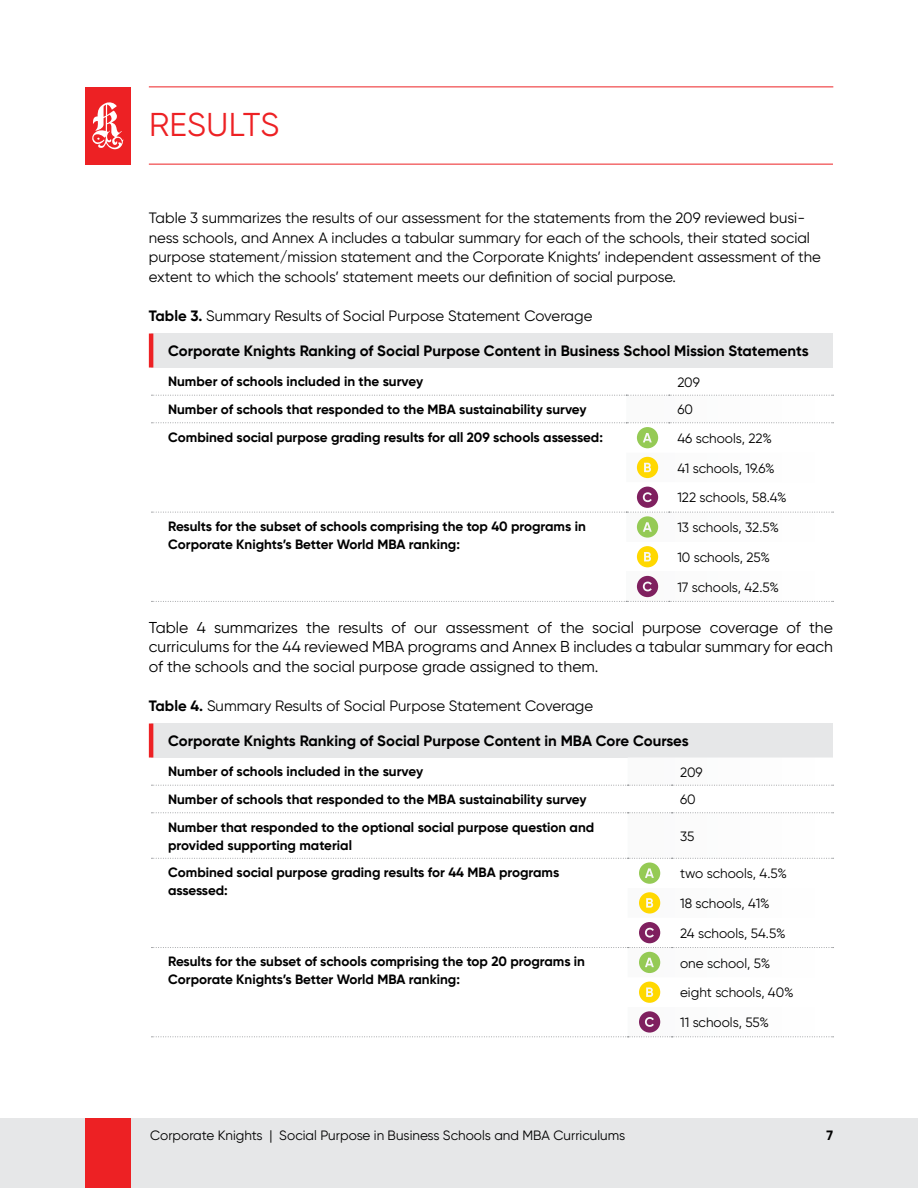
<style>
.page{position:relative;width:918px;height:1188px;background:#fff}
.page>*{position:absolute;margin:0;border:0;box-sizing:border-box;transform-origin:0 0}
.t1{font:33px "Gilroy";letter-spacing:.01em;color:#ed2124}
.t2{font:15.75px/19.5px "Gilroy";color:#000;text-align:justify}
.t3{font:15px/19.5px "Gilroy";color:#000}
.t4{font:700 15px "Gilroy";color:#000}
.t5{font:700 13.5px/18px "Gilroy";color:#000}
.t6{font:13.5px "Gilroy";color:#000}
.t7{font:700 13.5px "Gilroy";color:#fff}
.s1{font-weight:700}
</style>
<div class="page">
<div style="left:0;top:1119px;width:918px;height:69px;background:#e6e7e8"></div>
<div style="left:85px;top:1119px;width:46px;height:69px;background:#ed2124"></div>
<div style="left:151px;top:334px;width:682px;height:34px;background:#e6e7e8"></div>
<div style="left:626px;top:572px;width:43px;height:29px;background:#fafafa"></div>
<hr style="left:149px;top:334px;width:4px;height:34px;background:#ed2124">
<svg style="left:151px;top:395px;width:683px;height:141px"></svg>
<svg style="left:151px;top:601px;width:683px;height:1px"></svg>
<div style="left:637px;top:427px;width:21px;height:21px;background:#95ca55;border-radius:50%"></div>
<div style="left:637px;top:457px;width:21px;height:21px;background:#ffd800;border-radius:50%"></div>
<div style="left:637px;top:487px;width:21px;height:21px;background:#7f205f;border-radius:50%"></div>
<div style="left:637px;top:516px;width:21px;height:22px;background:#95ca55;border-radius:50%"></div>
<div style="left:637px;top:546px;width:21px;height:21px;background:#ffd800;border-radius:50%"></div>
<div style="left:637px;top:576px;width:21px;height:21px;background:#7f205f;border-radius:50%"></div>
<div style="left:151px;top:724px;width:682px;height:34px;background:#e6e7e8"></div>
<hr style="left:149px;top:724px;width:4px;height:34px;background:#ed2124">
<svg style="left:151px;top:785px;width:683px;height:163px"></svg>
<svg style="left:151px;top:1012px;width:683px;height:25px"></svg>
<div style="left:639px;top:863px;width:21px;height:21px;background:#95ca55;border-radius:50%"></div>
<div style="left:639px;top:892px;width:21px;height:22px;background:#ffd800;border-radius:50%"></div>
<div style="left:639px;top:922px;width:21px;height:21px;background:#7f205f;border-radius:50%"></div>
<div style="left:639px;top:952px;width:21px;height:21px;background:#95ca55;border-radius:50%"></div>
<div style="left:639px;top:982px;width:21px;height:21px;background:#ffd800;border-radius:50%"></div>
<div style="left:639px;top:1011px;width:21px;height:22px;background:#7f205f;border-radius:50%"></div>
<hr style="left:149px;top:164px;width:684px;height:1px;background:#ed2124">
<div style="left:85px;top:87px;width:46px;height:78px;background:#ed2124"></div>
<svg style="left:92px;top:102px;width:32px;height:48px"></svg>
<hr style="left:149px;top:87px;width:684px;height:1px;background:#ed2124">
<h1 class="t1" style="left:149px;top:105px;width:132px">RESULTS</h1>
<p class="t3" style="left:149px;top:208px;width:673px">Table 3 summarizes the results of our assessment for the statements from the 209 reviewed busi&shy;ness schools, and Annex A includes a tabular summary for each of the schools, their stated social purpose statement/mission statement and the Corporate Knights’ independent assessment of the extent to which the schools’ statement meets our definition of social purpose.</p>
<p class="t3" style="left:149px;top:305px;width:445px"><span class="s1">Table 3.</span> Summary Results of Social Purpose Statement Coverage</p>
<p class="t4" style="left:168px;top:342px;width:642px">Corporate Knights Ranking of Social Purpose Content in Business School Mission Statements</p>
<p class="t5" style="left:168px;top:373px;width:256px">Number of schools included in the survey</p>
<p class="t6" style="left:677px;top:374px;width:24px">209</p>
<p class="t5" style="left:168px;top:400px;width:420px">Number of schools that responded to the MBA sustainability survey</p>
<p class="t6" style="left:677px;top:401px;width:17px">60</p>
<p class="t5" style="left:168px;top:428px;width:436px">Combined social purpose grading results for all 209 schools assessed:</p>
<p class="t7" style="left:643px;top:429px;width:11px">A</p>
<p class="t6" style="left:677px;top:430px;width:96px">46 schools, 22%</p>
<p class="t7" style="left:643px;top:459px;width:10px">B</p>
<p class="t6" style="left:677px;top:460px;width:99px">41 schools, 19.6%</p>
<p class="t7" style="left:642px;top:489px;width:11px">C</p>
<p class="t6" style="left:677px;top:489px;width:111px">122 schools, 58.4%</p>
<p class="t5" style="left:168px;top:517px;width:419px">Results for the subset of schools comprising the top 40 programs in<br>Corporate Knights’s Better World MBA ranking:</p>
<p class="t7" style="left:643px;top:519px;width:11px">A</p>
<p class="t6" style="left:677px;top:519px;width:103px">13 schools, 32.5%</p>
<p class="t7" style="left:643px;top:548px;width:10px">B</p>
<p class="t6" style="left:677px;top:549px;width:94px">10 schools, 25%</p>
<p class="t7" style="left:642px;top:578px;width:11px">C</p>
<p class="t6" style="left:677px;top:579px;width:103px">17 schools, 42.5%</p>
<p class="t2" style="left:149px;top:617px;width:686px">Table 4 summarizes the results of our assessment of the social purpose coverage of the curriculums for the 44 reviewed MBA programs and Annex B includes a tabular summary for each of the schools and the social purpose grade assigned to them.</p>
<p class="t3" style="left:149px;top:695px;width:446px"><span class="s1">Table 4.</span> Summary Results of Social Purpose Statement Coverage</p>
<p class="t4" style="left:168px;top:732px;width:522px">Corporate Knights Ranking of Social Purpose Content in MBA Core Courses</p>
<p class="t5" style="left:168px;top:763px;width:256px">Number of schools included in the survey</p>
<p class="t6" style="left:680px;top:764px;width:24px">209</p>
<p class="t5" style="left:168px;top:790px;width:420px">Number of schools that responded to the MBA sustainability survey</p>
<p class="t6" style="left:680px;top:791px;width:17px">60</p>
<p class="t5" style="left:168px;top:818px;width:428px">Number that responded to the optional social purpose question and provided supporting material</p>
<p class="t6" style="left:680px;top:828px;width:16px">35</p>
<p class="t5" style="left:168px;top:863px;width:393px">Combined social purpose grading results for 44 MBA programs assessed:</p>
<p class="t7" style="left:645px;top:865px;width:11px">A</p>
<p class="t6" style="left:680px;top:865px;width:108px">two schools, 4.5%</p>
<p class="t7" style="left:645px;top:894px;width:10px">B</p>
<p class="t6" style="left:680px;top:895px;width:91px">18 schools, 41%</p>
<p class="t7" style="left:644px;top:924px;width:11px">C</p>
<p class="t6" style="left:680px;top:925px;width:107px">24 schools, 54.5%</p>
<p class="t5" style="left:168px;top:953px;width:418px">Results for the subset of schools comprising the top 20 programs in<br>Corporate Knights’s Better World MBA ranking:</p>
<p class="t7" style="left:645px;top:954px;width:11px">A</p>
<p class="t6" style="left:680px;top:955px;width:92px">one school, 5%</p>
<p class="t7" style="left:645px;top:984px;width:10px">B</p>
<p class="t6" style="left:680px;top:984px;width:115px">eight schools, 40%</p>
<p class="t7" style="left:644px;top:1014px;width:11px">C</p>
<p class="t6" style="left:680px;top:1014px;width:90px">11 schools, 55%</p>
<p class="t6" style="left:150px;top:1127px;width:477px">Corporate Knights | Social Purpose in Business Schools and MBA Curriculums</p>
<p class="t5" style="left:826px;top:1126px;width:8px">7</p>
</div>
